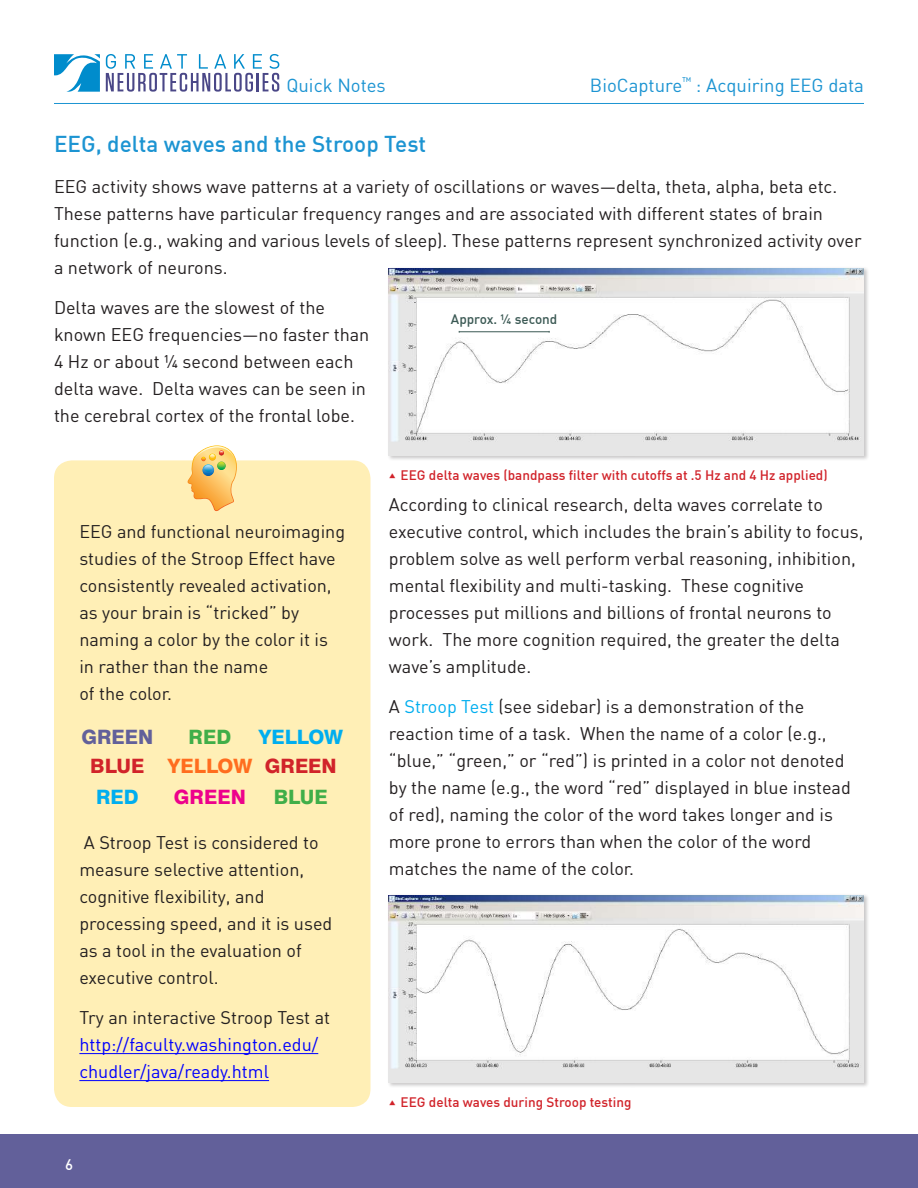
<style>
.page{position:relative;width:918px;height:1188px;background:#fff}
.page>*{position:absolute;margin:0;border:0;box-sizing:border-box;transform-origin:0 0}
.t1{font:500 22.5px "DIN";color:#1c94d2}
.t2{font:800 19.8px "Swiss 721 BT";color:#00aeef}
.t3{font:800 19.8px "Swiss 721 BT";color:#d1232a}
.t4{font:800 19.8px "Swiss 721 BT";color:#40ae49}
.t5{font:800 19.8px "Swiss 721 BT";color:#ff6d1f}
.t6{font:800 19.8px "Swiss 721 BT";color:#62609a}
.t7{font:800 19.8px "Swiss 721 BT";color:#ed028c}
.t8{font:18.6px "DIN";color:#1c94d2}
.t9{font:18px/27px "DIN";color:#231f20}
.t10{font:18px/27px "DIN";color:#00f}
.t11{font:500 15px "DIN";color:#fff}
.t12{font:500 13.5px "DIN";color:#d1232a}
.t13{font:500 13.5px "DIN";color:#3b5954}
.s1{color:#00aeef}
</style>
<div class="page">
<div style="left:0;top:1134px;width:918px;height:54px;background:#62609a"></div>
<svg style="left:54px;top:54px;width:46px;height:38px"></svg>
<svg style="left:106px;top:54px;width:173px;height:38px"></svg>
<hr style="left:54px;top:103px;width:810px;height:1px;background:#1c94d2">
<div style="left:387px;top:267px;width:482px;height:194px;background:#231f20;opacity:.25"></div>
<img style="left:389px;top:269px;width:475px;height:187px">
<div style="left:387px;top:894px;width:482px;height:194px;background:#231f20;opacity:.25"></div>
<img style="left:389px;top:895px;width:475px;height:188px">
<div style="left:54px;top:460px;width:317px;height:647px;background:#ffefb6;border-radius:18px"></div>
<hr style="left:459px;top:332px;width:90px;height:1px;background:#3b5954">
<hr style="left:79px;top:1053px;width:239px;height:1px;background:#00f">
<hr style="left:79px;top:1080px;width:190px;height:1px;background:#00f">
<svg style="left:188px;top:445px;width:49px;height:66px"></svg>
<p class="t8" style="left:286px;top:73px;width:101px">Quick Notes</p>
<p class="t8" style="left:590px;top:73px;width:276px">BioCapture<sup>™</sup> : Acquiring EEG data</p>
<p class="t1" style="left:54px;top:130px;width:374px">EEG, delta waves and the Stroop Test</p>
<p class="t9" style="left:54px;top:172px;width:809px">EEG activity shows wave patterns at a variety of oscillations or waves—delta, theta, alpha, beta etc.<br>These patterns have particular frequency ranges and are associated with different states of brain function (e.g., waking and various levels of sleep). These patterns represent synchronized activity over a network of neurons.</p>
<p class="t9" style="left:54px;top:294px;width:317px">Delta waves are the slowest of the known EEG frequencies—no faster than 4 Hz or about ¼ second between each delta wave. Delta waves can be seen in the cerebral cortex of the frontal lobe.</p>
<p class="t13" style="left:451px;top:310px;width:108px">Approx. ¼ second</p>
<p class="t9" style="left:79px;top:518px;width:267px">EEG and functional neuroimaging studies of the Stroop Effect have consistently revealed activation, as your brain is “tricked” by naming a color by the color it is in rather than the name<br>of the color.</p>
<p class="t6" style="left:81px;top:725px;width:73px">GREEN</p>
<p class="t4" style="left:189px;top:725px;width:44px">RED</p>
<p class="t2" style="left:258px;top:725px;width:86px">YELLOW</p>
<p class="t3" style="left:90px;top:754px;width:56px">BLUE</p>
<p class="t3" style="left:265px;top:754px;width:73px">GREEN</p>
<p class="t5" style="left:168px;top:754px;width:86px">YELLOW</p>
<p class="t2" style="left:96px;top:785px;width:44px">RED</p>
<p class="t7" style="left:174px;top:785px;width:73px">GREEN</p>
<p class="t4" style="left:274px;top:785px;width:56px">BLUE</p>
<p class="t9" style="left:79px;top:828px;width:255px">A Stroop Test is considered to measure selective attention, cognitive flexibility, and processing speed, and it is used as a tool in the evaluation of executive control.</p>
<p class="t9" style="left:79px;top:1004px;width:252px">Try an interactive Stroop Test at</p>
<p class="t10" style="left:79px;top:1031px;width:240px">http://faculty.washington.edu/ chudler/java/ready.html</p>
<p class="t11" style="left:65px;top:1155px;width:9px">6</p>
<p class="t12" style="left:401px;top:467px;width:429px">EEG delta waves (bandpass filter with cutoffs at .5 Hz and 4 Hz applied)</p>
<p class="t9" style="left:389px;top:490px;width:476px">According to clinical research, delta waves correlate to executive control, which includes the brain’s ability to focus, problem solve as well perform verbal reasoning, inhibition, mental flexibility and multi-tasking. These cognitive processes put millions and billions of frontal neurons to work. The more cognition required, the greater the delta wave’s amplitude.</p>
<p class="t9" style="left:389px;top:693px;width:463px">A <span class="s1">Stroop Test</span> (see sidebar) is a demonstration of the reaction time of a task. When the name of a color (e.g., “blue,” “green,” or “red”) is printed in a color not denoted by the name (e.g., the word “red” displayed in blue instead of red), naming the color of the word takes longer and is more prone to errors than when the color of the word matches the name of the color.</p>
<p class="t12" style="left:401px;top:1094px;width:232px">EEG delta waves during Stroop testing</p>
</div>
